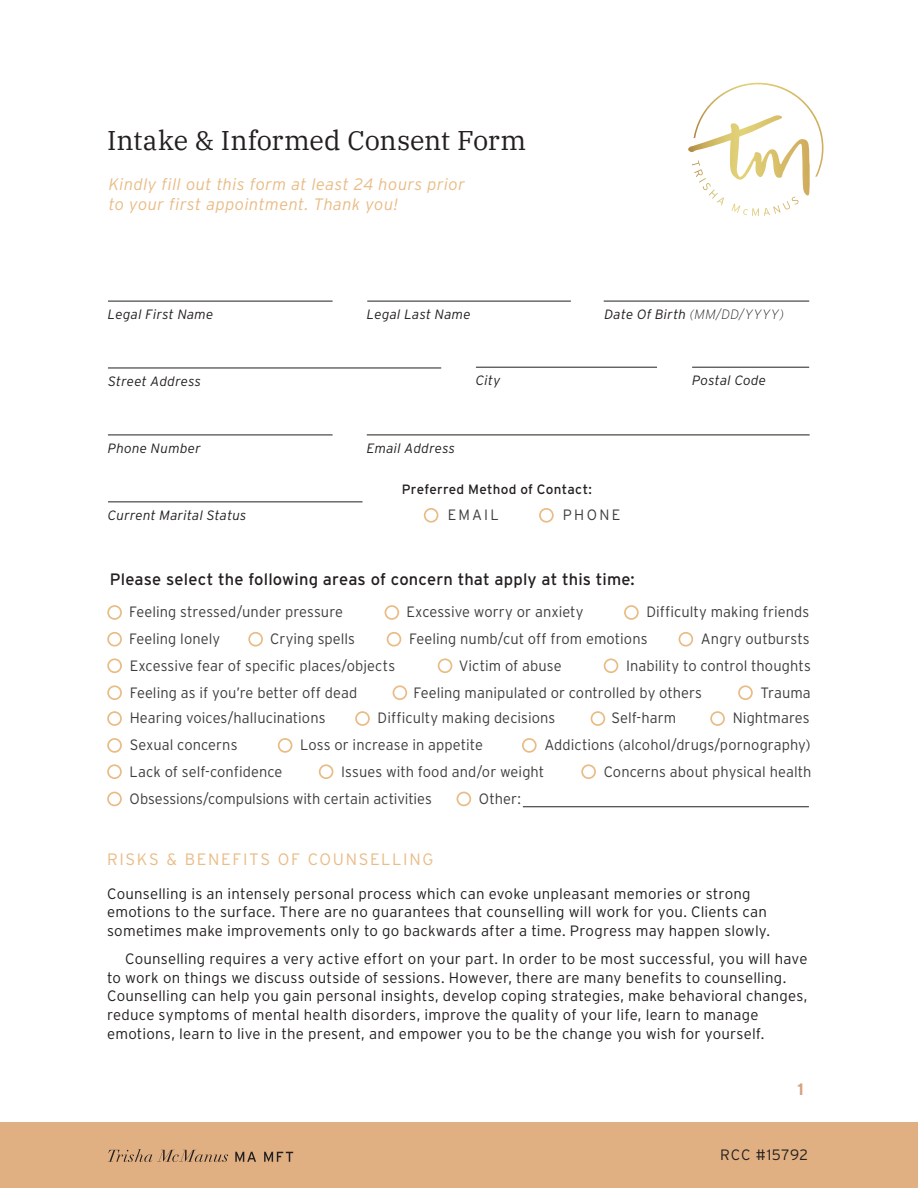
<style>
.page{position:relative;width:918px;height:1188px;background:#fff}
.page>*{position:absolute;margin:0;border:0;box-sizing:border-box;transform-origin:0 0}
.t1{font:27px "IBM Plex Serif";color:#231f20}
.t2{font:italic 300 16.5px/19.8px "Interstate";letter-spacing:.025em;color:#e9bc86}
.t3{font:16.5px "Interstate";letter-spacing:.01em;color:#231f20}
.t4{font:300 16.5px "Interstate";letter-spacing:.095em;color:#e9bc86}
.t5{font:700 16.5px "Interstate";color:#d8a07e}
.t6{font:300 15px/18.8px "Interstate";letter-spacing:.015em;color:#231f20}
.t7{font:300 15px/25.8px "Interstate";letter-spacing:.005em;color:#3e3e3f}
.t8{font:300 15px "Interstate";letter-spacing:.035em;color:#231f20}
.t9{font:italic 300 13.5px "Interstate";letter-spacing:.015em;color:#231f20}
.t10{font:13.5px "Interstate";letter-spacing:.02em;color:#231f20}
.t11{font:italic 200 13.5px "Interstate";letter-spacing:.03em;color:#231f20}
.s1{font-weight:300}
</style>
<div class="page">
<hr style="left:367px;top:435px;width:443px;height:1px;background:#231f20">
<svg style="left:688px;top:82px;width:136px;height:134px"></svg>
<div style="left:0;top:1123px;width:918px;height:65px;background:#e1b082"></div>
<svg style="left:108px;top:1149px;width:120px;height:13px"></svg>
<svg style="left:235px;top:1152px;width:58px;height:10px"></svg>
<hr style="left:108px;top:301px;width:225px;height:1px;background:#231f20">
<hr style="left:367px;top:301px;width:204px;height:1px;background:#231f20">
<hr style="left:108px;top:368px;width:333px;height:1px;background:#231f20">
<hr style="left:108px;top:435px;width:225px;height:1px;background:#231f20">
<hr style="left:523px;top:806px;width:286px;height:1px;background:#231f20">
<hr style="left:108px;top:501px;width:255px;height:1px;background:#231f20">
<hr style="left:476px;top:367px;width:181px;height:1px;background:#231f20">
<hr style="left:692px;top:367px;width:117px;height:1px;background:#231f20">
<hr style="left:604px;top:301px;width:205px;height:1px;background:#231f20">
<div style="left:107px;top:605px;width:15px;height:15px;border:2px solid #e9bc86;border-radius:50%"></div>
<div style="left:385px;top:605px;width:14px;height:15px;border:2px solid #e9bc86;border-radius:50%"></div>
<div style="left:107px;top:632px;width:15px;height:15px;border:2px solid #e9bc86;border-radius:50%"></div>
<div style="left:248px;top:632px;width:15px;height:15px;border:2px solid #e9bc86;border-radius:50%"></div>
<div style="left:387px;top:632px;width:14px;height:15px;border:2px solid #e9bc86;border-radius:50%"></div>
<div style="left:679px;top:632px;width:14px;height:15px;border:2px solid #e9bc86;border-radius:50%"></div>
<div style="left:107px;top:658px;width:15px;height:15px;border:2px solid #e9bc86;border-radius:50%"></div>
<div style="left:624px;top:605px;width:15px;height:15px;border:2px solid #e9bc86;border-radius:50%"></div>
<div style="left:107px;top:685px;width:15px;height:15px;border:2px solid #e9bc86;border-radius:50%"></div>
<div style="left:438px;top:658px;width:14px;height:15px;border:2px solid #e9bc86;border-radius:50%"></div>
<div style="left:604px;top:658px;width:14px;height:15px;border:2px solid #e9bc86;border-radius:50%"></div>
<div style="left:107px;top:711px;width:15px;height:15px;border:2px solid #e9bc86;border-radius:50%"></div>
<div style="left:393px;top:685px;width:14px;height:15px;border:2px solid #e9bc86;border-radius:50%"></div>
<div style="left:355px;top:711px;width:15px;height:15px;border:2px solid #e9bc86;border-radius:50%"></div>
<div style="left:107px;top:738px;width:15px;height:15px;border:2px solid #e9bc86;border-radius:50%"></div>
<div style="left:738px;top:685px;width:15px;height:15px;border:2px solid #e9bc86;border-radius:50%"></div>
<div style="left:581px;top:764px;width:15px;height:15px;border:2px solid #e9bc86;border-radius:50%"></div>
<div style="left:591px;top:711px;width:14px;height:15px;border:2px solid #e9bc86;border-radius:50%"></div>
<div style="left:710px;top:711px;width:15px;height:15px;border:2px solid #e9bc86;border-radius:50%"></div>
<div style="left:278px;top:738px;width:14px;height:15px;border:2px solid #e9bc86;border-radius:50%"></div>
<div style="left:107px;top:764px;width:15px;height:15px;border:2px solid #e9bc86;border-radius:50%"></div>
<div style="left:319px;top:764px;width:14px;height:15px;border:2px solid #e9bc86;border-radius:50%"></div>
<div style="left:522px;top:738px;width:15px;height:15px;border:2px solid #e9bc86;border-radius:50%"></div>
<div style="left:107px;top:792px;width:15px;height:14px;border:2px solid #e9bc86;border-radius:50%"></div>
<div style="left:457px;top:792px;width:14px;height:14px;border:2px solid #e9bc86;border-radius:50%"></div>
<div style="left:424px;top:508px;width:14px;height:15px;border:2px solid #e9bc86;border-radius:50%"></div>
<div style="left:539px;top:508px;width:15px;height:15px;border:2px solid #e9bc86;border-radius:50%"></div>
<h1 class="t1" style="left:107px;top:123px;width:421px">Intake &amp; Informed Consent Form</h1>
<p class="t2" style="left:109px;top:175px;width:358px">Kindly fill out this form at least 24 hours prior to your first appointment. Thank you!</p>
<p class="t9" style="left:108px;top:307px;width:107px">Legal First Name</p>
<p class="t9" style="left:367px;top:307px;width:105px">Legal Last Name</p>
<p class="t11" style="left:605px;top:307px;width:181px"><span class="s1">Date Of Birth</span> (MM/DD/YYYY)</p>
<p class="t9" style="left:108px;top:374px;width:94px">Street Address</p>
<p class="t9" style="left:108px;top:441px;width:94px">Phone Number</p>
<p class="t9" style="left:367px;top:441px;width:90px">Email Address</p>
<p class="t9" style="left:476px;top:373px;width:26px">City</p>
<p class="t9" style="left:692px;top:373px;width:75px">Postal Code</p>
<p class="t9" style="left:108px;top:508px;width:140px">Current Marital Status</p>
<p class="t10" style="left:402px;top:482px;width:191px">Preferred Method of Contact:</p>
<p class="t7" style="left:448px;top:502px;width:53px">EMAIL</p>
<p class="t7" style="left:563px;top:502px;width:59px">PHONE</p>
<p class="t3" style="left:110px;top:570px;width:526px">Please select the following areas of concern that apply at this time:</p>
<p class="t7" style="left:129px;top:599px;width:215px">Feeling stressed/under pressure</p>
<p class="t7" style="left:406px;top:599px;width:179px">Excessive worry or anxiety</p>
<p class="t7" style="left:129px;top:626px;width:93px">Feeling lonely</p>
<p class="t7" style="left:270px;top:626px;width:86px">Crying spells</p>
<p class="t7" style="left:409px;top:626px;width:240px">Feeling numb/cut off from emotions</p>
<p class="t7" style="left:701px;top:626px;width:110px">Angry outbursts</p>
<p class="t7" style="left:130px;top:652px;width:267px">Excessive fear of specific places/objects</p>
<p class="t7" style="left:646px;top:599px;width:164px">Difficulty making friends</p>
<p class="t7" style="left:459px;top:652px;width:105px">Victim of abuse</p>
<p class="t7" style="left:626px;top:652px;width:186px">Inability to control thoughts</p>
<p class="t7" style="left:130px;top:679px;width:229px">Feeling as if you’re better off dead</p>
<p class="t7" style="left:130px;top:705px;width:197px">Hearing voices/hallucinations</p>
<p class="t7" style="left:378px;top:679px;width:326px;text-indent:36px">Feeling manipulated or controlled by others<br>Difficulty making decisions</p>
<p class="t7" style="left:761px;top:679px;width:52px">Trauma</p>
<p class="t7" style="left:612px;top:705px;width:66px">Self-harm</p>
<p class="t7" style="left:733px;top:705px;width:78px">Nightmares</p>
<p class="t7" style="left:130px;top:732px;width:109px">Sexual concerns</p>
<p class="t7" style="left:300px;top:732px;width:184px">Loss or increase in appetite</p>
<p class="t7" style="left:544px;top:732px;width:268px">Addictions (alcohol/drugs/pornography)</p>
<p class="t7" style="left:130px;top:758px;width:154px">Lack of self-confidence</p>
<p class="t7" style="left:341px;top:758px;width:205px">Issues with food and/or weight</p>
<p class="t7" style="left:130px;top:786px;width:304px">Obsessions/compulsions with certain activities</p>
<p class="t7" style="left:479px;top:786px;width:44px">Other:</p>
<p class="t4" style="left:107px;top:850px;width:328px">RISKS &amp; BENEFITS OF COUNSELLING</p>
<p class="t7" style="left:604px;top:758px;width:209px">Concerns about physical health</p>
<p class="t6" style="left:107px;top:884px;width:664px">Counselling is an intensely personal process which can evoke unpleasant memories or strong emotions to the surface. There are no guarantees that counselling will work for you. Clients can sometimes make improvements only to go backwards after a time. Progress may happen slowly.</p>
<p class="t6" style="left:107px;top:949px;width:702px;text-indent:18px">Counselling requires a very active effort on your part. In order to be most successful, you will have to work on things we discuss outside of sessions. However, there are many benefits to counselling.<br>Counselling can help you gain personal insights, develop coping strategies, make behavioral changes, reduce symptoms of mental health disorders, improve the quality of your life, learn to manage emotions, learn to live in the present, and empower you to be the change you wish for yourself.</p>
<p class="t5" style="left:797px;top:1080px;width:8px">1</p>
<p class="t8" style="left:720px;top:1147px;width:90px">RCC #15792</p>
</div>
